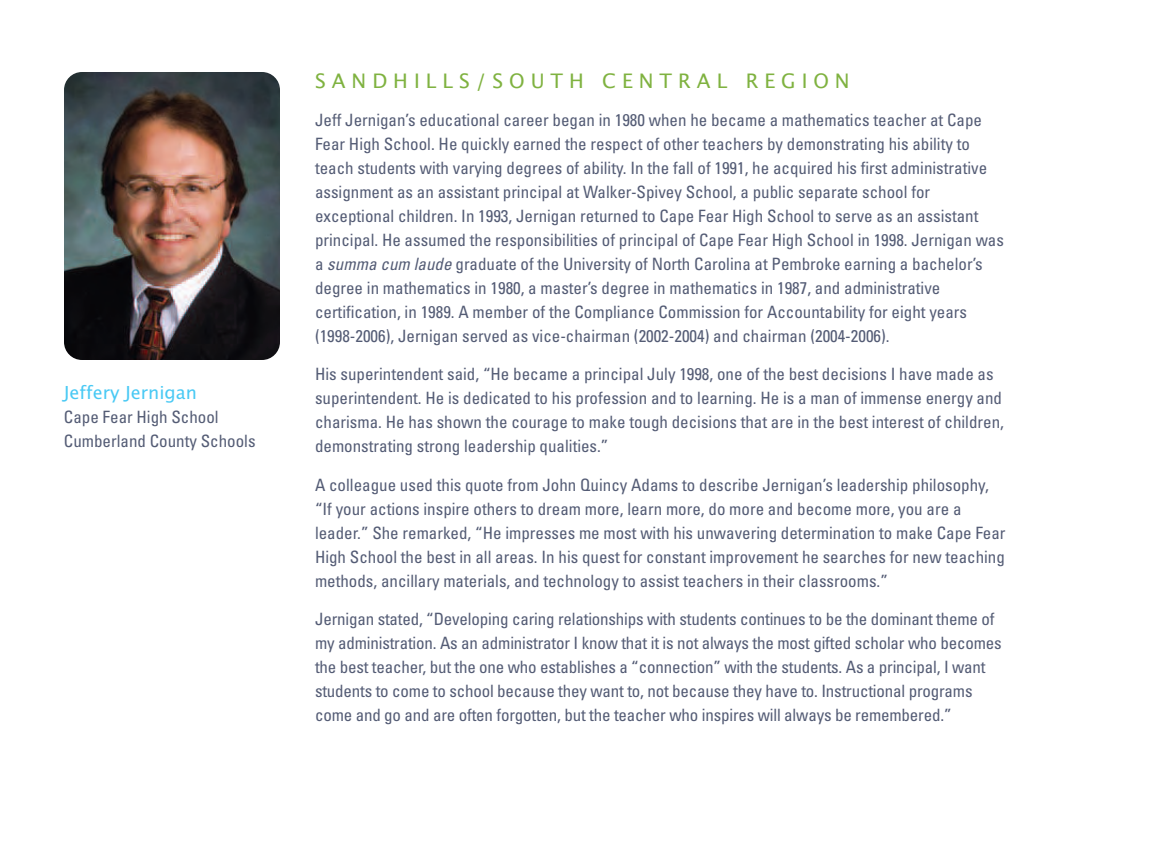
<style>
.page{position:relative;width:1152px;height:864px;background:#fff}
.page>*{position:absolute;margin:0;border:0;box-sizing:border-box;transform-origin:0 0}
.t1{font:20px "Lucida Grande";letter-spacing:.3em;color:#7fb240}
.t2{font:18px "Lucida Grande";color:#49c9f4}
.t3{font:condensed 17px/24px "Univers";color:#545c75}
.s1{font-style:italic}
</style>
<div class="page">
<img style="left:64px;top:72px;width:216px;height:288px;border-radius:18px">
<p class="t2" style="left:64px;top:382px;width:135px">Jeffery Jernigan</p>
<p class="t3" style="left:64px;top:406px;width:193px">Cape Fear High School<br>Cumberland County Schools</p>
<p class="t1" style="left:315px;top:69px;width:536px">SANDHILLS/SOUTH CENTRAL REGION</p>
<p class="t3" style="left:315px;top:109px;width:691px">Jeff Jernigan’s educational career began in 1980 when he became a mathematics teacher at Cape Fear High School. He quickly earned the respect of other teachers by demonstrating his ability to teach students with varying degrees of ability. In the fall of 1991, he acquired his first administrative assignment as an assistant principal at Walker-Spivey School, a public separate school for exceptional children. In 1993, Jernigan returned to Cape Fear High School to serve as an assistant principal. He assumed the responsibilities of principal of Cape Fear High School in 1998. Jernigan was a <span class="s1">summa cum laude</span> graduate of the University of North Carolina at Pembroke earning a bachelor’s degree in mathematics in 1980, a master’s degree in mathematics in 1987, and administrative certification, in 1989. A member of the Compliance Commission for Accountability for eight years (1998-2006), Jernigan served as vice-chairman (2002-2004) and chairman (2004-2006).</p>
<p class="t3" style="left:315px;top:364px;width:691px">His superintendent said, “He became a principal July 1998, one of the best decisions I have made as superintendent. He is dedicated to his profession and to learning. He is a man of immense energy and charisma. He has shown the courage to make tough decisions that are in the best interest of children, demonstrating strong leadership qualities.”</p>
<p class="t3" style="left:315px;top:474px;width:692px">A colleague used this quote from John Quincy Adams to describe Jernigan’s leadership philosophy, “If your actions inspire others to dream more, learn more, do more and become more, you are a leader.” She remarked, “He impresses me most with his unwavering determination to make Cape Fear High School the best in all areas. In his quest for constant improvement he searches for new teaching methods, ancillary materials, and technology to assist teachers in their classrooms.”</p>
<p class="t3" style="left:315px;top:609px;width:688px">Jernigan stated, “Developing caring relationships with students continues to be the dominant theme of my administration. As an administrator I know that it is not always the most gifted scholar who becomes the best teacher, but the one who establishes a “connection” with the students. As a principal, I want students to come to school because they want to, not because they have to. Instructional programs come and go and are often forgotten, but the teacher who inspires will always be remembered.”</p>
</div>
